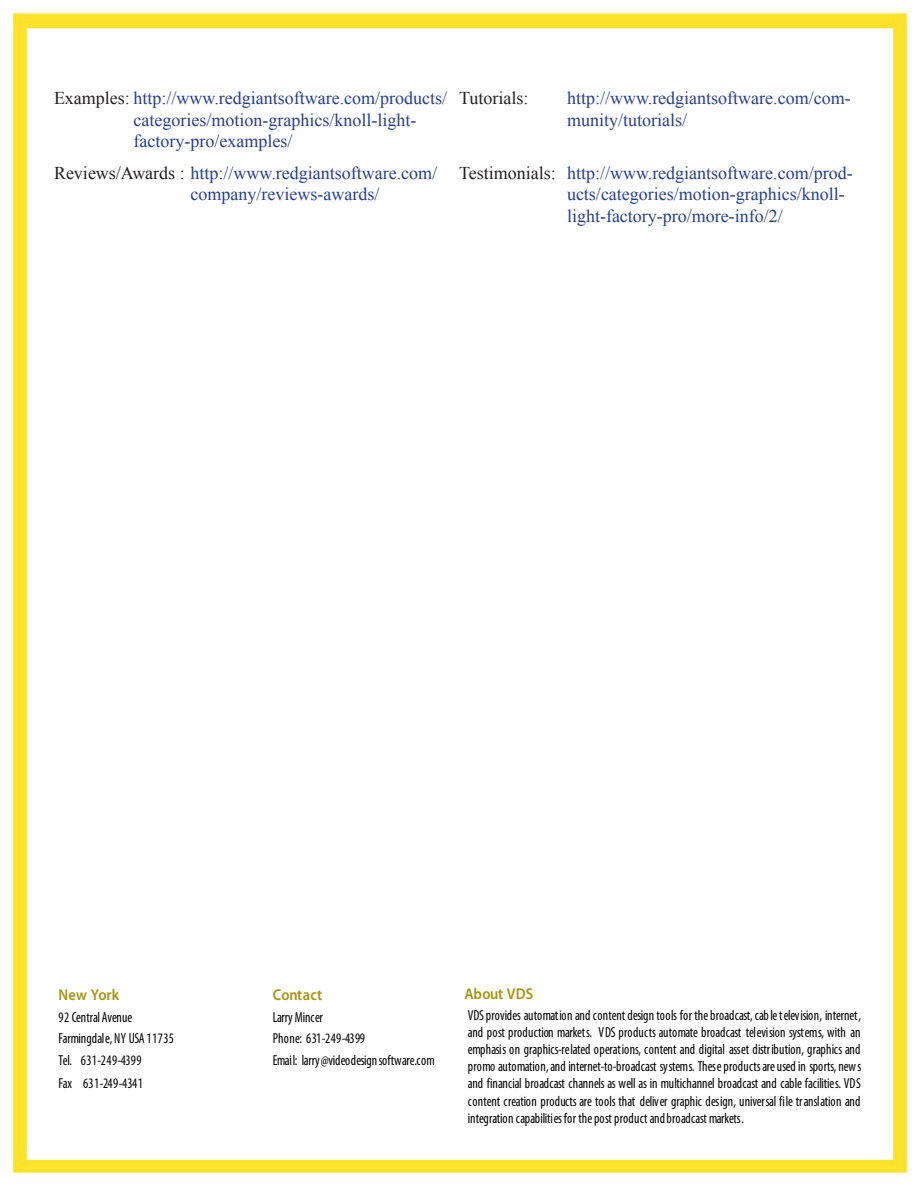
<style>
.page{position:relative;width:918px;height:1188px;background:#fff}
.page>*{position:absolute;margin:0;border:0;box-sizing:border-box;transform-origin:0 0}
.t1{font:18px/21.6px "Times New Roman";color:#253f8e}
.t2{font:18px "Times New Roman";color:#231f20}
.t3{font:600 15.75px "Myriad Pro";letter-spacing:.01em;color:#a6940e;scale:.92 1}
.t4{font:condensed 14.55px/17.1px "Myriad Pro";color:#000;text-align:justify;scale:.92 1}
.t5{font:condensed 14.55px "Myriad Pro";letter-spacing:.03em;color:#000;scale:.92 1}
.t6{font:condensed 14.55px "Myriad Pro";letter-spacing:.02em;color:#000;scale:.92 1}
.s1{color:#231f20}
</style>
<div class="page">
<img style="left:12px;top:9px;width:897px;height:1167px">
<p class="t1" style="left:54px;top:87px;width:395px"><span class="s1">Examples:</span> http://www.redgiantsoftware.com/products/</p>
<p class="t1" style="left:134px;top:108px;width:284px">categories/motion-graphics/knoll-light-</p>
<p class="t1" style="left:134px;top:130px;width:160px">factory-pro/examples/</p>
<p class="t2" style="left:459px;top:86px;width:71px">Tutorials:</p>
<p class="t1" style="left:567px;top:87px;width:285px">http://www.redgiantsoftware.com/com&shy;munity/tutorials/</p>
<p class="t1" style="left:190px;top:162px;width:248px;text-indent:-136px"><span class="s1">Reviews/Awards :</span> http://www.redgiantsoftware.com/ company/reviews-awards/</p>
<p class="t1" style="left:567px;top:162px;width:287px">http://www.redgiantsoftware.com/prod&shy;ucts/categories/motion-graphics/knoll&shy;light-factory-pro/more-info/2/</p>
<p class="t2" style="left:459px;top:161px;width:98px">Testimonials:</p>
<p class="t3" style="left:58px;top:984px;width:68px">New York</p>
<p class="t3" style="left:273px;top:984px;width:56px">Contact</p>
<p class="t4" style="left:58px;top:1008px;width:82px">92 Central Avenue</p>
<p class="t4" style="left:273px;top:1008px;width:56px">Larry Mincer</p>
<p class="t4" style="left:58px;top:1030px;width:127px">Farmingdale, NY USA 11735</p>
<p class="t6" style="left:273px;top:1030px;width:102px">Phone: 631-249-4399</p>
<p class="t5" style="left:58px;top:1051px;width:92px">Tel. 631-249-4399</p>
<p class="t4" style="left:273px;top:1052px;width:178px">Email: larry@videodesignsoftware.com</p>
<p class="t5" style="left:58px;top:1074px;width:93px">Fax 631-249-4341</p>
<p class="t3" style="left:465px;top:983px;width:76px">About VDS</p>
<p class="t4" style="left:468px;top:1007px;width:429px">VDS provides automation and content design tools for the broadcast, cable television, internet, and post production markets. VDS products automate broadcast television systems, with an emphasis on graphics-related operations, content and digital asset distribution, graphics and promo automation, and internet-to-broadcast systems. These products are used in sports, news and financial broadcast channels as well as in multichannel broadcast and cable facilities. VDS content creation products are tools that deliver graphic design, universal file translation and integration capabilities for the post product and broadcast markets.</p>
</div>
